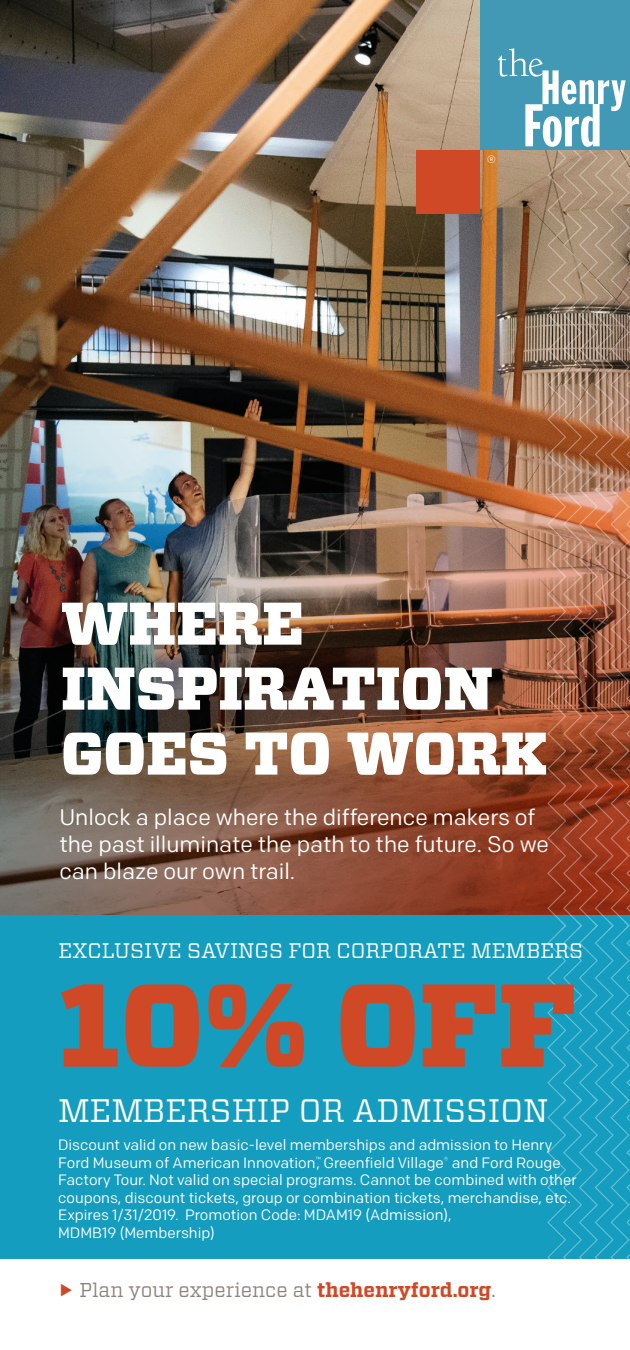
<style>
.page{position:relative;width:630px;height:1350px;background:#fff}
.page>*{position:absolute;margin:0;border:0;box-sizing:border-box;transform-origin:0 0}
.t1{font:900 117.5px "Vitesse";color:#d04927}
.t2{font:900 60px/65px "Vitesse";color:#fff}
.t3{font:32.5px "Vitesse";color:#fff}
.t4{font:22.5px/27px "Colfax";color:#fff}
.t5{font:21px "Vitesse";color:#fff}
.t6{font:20px "Vitesse";color:#8d837b}
.t7{font:17.5px "Colfax";color:#fff}
.t8{font:15px/17.5px "Colfax";color:#fff}
.s1{color:#d04927}
.s2{font-weight:700;color:#d04927}
</style>
<div class="page">
<img style="left:0;top:0;width:498px;height:915px">
<div style="left:0;top:915px;width:630px;height:344px;background:#149dbf"></div>
<div style="left:480px;top:0;width:150px;height:150px;background:#4199b5"></div>
<img style="left:498px;top:48px;width:132px;height:1210px">
<div style="left:0;top:1258px;width:630px;height:92px;background:#fff"></div>
<div style="left:416px;top:150px;width:64px;height:63px;background:#d04927"></div>
<p class="t7" style="left:487px;top:151px;width:11px">®</p>
<h2 class="t2" style="left:61px;top:592px;width:488px">WHERE<br>INSPIRATION<br>GOES TO WORK</h2>
<h3 class="t4" style="left:59px;top:803px;width:491px">Unlock a place where the difference makers of the past illuminate the path to the future. So we can blaze our own trail.</h3>
<h3 class="t5" style="left:59px;top:937px;width:526px">EXCLUSIVE SAVINGS FOR CORPORATE MEMBERS</h3>
<h1 class="t1" style="left:58px;top:947px;width:520px">10% OFF</h1>
<h3 class="t3" style="left:58px;top:1088px;width:492px">MEMBERSHIP OR ADMISSION</h3>
<p class="t8" style="left:58px;top:1136px;width:520px">Discount valid on new basic-level memberships and admission to Henry Ford Museum of American Innovation<sup>™</sup>, Greenfield Village<sup>®</sup> and Ford Rouge Factory Tour. Not valid on special programs. Cannot be combined with other coupons, discount tickets, group or combination tickets, merchandise, etc.<br>Expires 1/31/2019. Promotion Code: MDAM19 (Admission),<br>MDMB19 (Membership)</p>
<h3 class="t6" style="left:59px;top:1276px;width:439px"><span class="s1">▶</span> Plan your experience at <span class="s2">thehenryford.org</span>.</h3>
</div>
